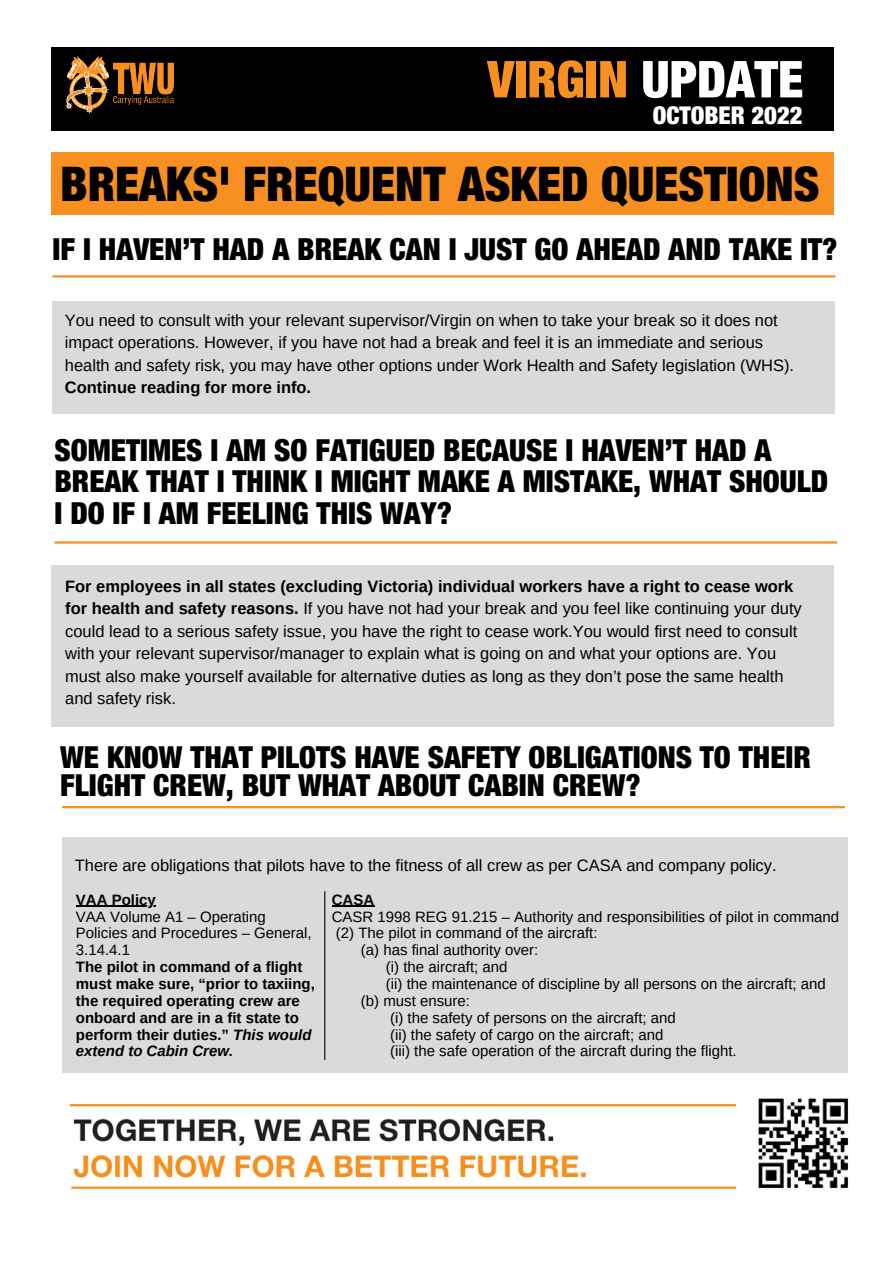
<style>
.page{position:relative;width:893px;height:1264px;background:#fff}
.page>*{position:absolute;margin:0;border:0;box-sizing:border-box;transform-origin:0 0}
.t1{font:900 condensed 50.85px "Helvetica Neue LT Std";color:#f79020}
.t2{font:900 condensed 47.85px "Helvetica Neue LT Std";color:#000}
.t3{font:900 condensed 30.45px/31.5px "Helvetica Neue LT Std";color:#000}
.t4{font:900 condensed 24.6px "Helvetica Neue LT Std";color:#fff}
.t5{font:16.5px/22.5px "Arimo";color:#000}
.t6{font:700 16.5px "Arimo";color:#000}
.t7{font:15px/16.8px "Arimo";color:#000}
.t8{font:700 15px/16.8px "Arimo";color:#000}
.s1{color:#fff}
.s2{font-weight:700}
.s3{font-style:italic}
</style>
<div class="page">
<div style="left:52px;top:301px;width:783px;height:112px;background:#dadada"></div>
<hr style="left:52px;top:275px;width:783px;height:2px;background:#f79020">
<hr style="left:54px;top:541px;width:783px;height:2px;background:#f79020">
<div style="left:51px;top:565px;width:782px;height:162px;background:#dadada"></div>
<div style="left:51px;top:152px;width:782px;height:63px;background:#f79020"></div>
<div style="left:51px;top:48px;width:783px;height:83px;background:#000"></div>
<img style="left:66px;top:56px;width:108px;height:58px">
<div style="left:62px;top:837px;width:785px;height:235px;background:#dadada"></div>
<hr style="left:76px;top:905px;width:80px;height:1px;background:#000">
<hr style="left:62px;top:806px;width:782px;height:2px;background:#f79020">
<hr style="left:332px;top:905px;width:42px;height:1px;background:#000">
<hr style="left:324px;top:891px;width:1px;height:168px;background:#000">
<img style="left:758px;top:1098px;width:91px;height:91px">
<img style="left:69px;top:1104px;width:666px;height:85px">
<h1 class="t1" style="left:487px;top:61px;width:317px">VIRGIN <span class="s1">UPDATE</span></h1>
<h3 class="t4" style="left:652px;top:106px;width:151px">OCTOBER 2022</h3>
<h2 class="t2" style="left:60px;top:166px;width:760px">BREAKS' FREQUENT ASKED QUESTIONS</h2>
<h3 class="t3" style="left:52px;top:238px;width:786px">IF I HAVEN’T HAD A BREAK CAN I JUST GO AHEAD AND TAKE IT?</h3>
<p class="t5" style="left:65px;top:309px;width:730px">You need to consult with your relevant supervisor/Virgin on when to take your break so it does not impact operations. However, if you have not had a break and feel it is an immediate and serious health and safety risk, you may have other options under Work Health and Safety legislation (WHS).</p>
<p class="t6" style="left:65px;top:378px;width:248px">Continue reading for more info.</p>
<h3 class="t3" style="left:54px;top:438px;width:775px">SOMETIMES I AM SO FATIGUED BECAUSE I HAVEN’T HAD A<br>BREAK THAT I THINK I MIGHT MAKE A MISTAKE, WHAT SHOULD<br>I DO IF I AM FEELING THIS WAY?</h3>
<p class="t5" style="left:65px;top:575px;width:738px"><span class="s2">For employees in all states (excluding Victoria) individual workers have a right to cease work for health and safety reasons.</span> If you have not had your break and you feel like continuing your duty could lead to a serious safety issue, you have the right to cease work.You would first need to consult with your relevant supervisor/manager to explain what is going on and what your options are. You must also make yourself available for alternative duties as long as they don’t pose the same health and safety risk.</p>
<h3 class="t3" style="left:60px;top:747px;width:752px;line-height:28px">WE KNOW THAT PILOTS HAVE SAFETY OBLIGATIONS TO THEIR<br>FLIGHT CREW, BUT WHAT ABOUT CABIN CREW?</h3>
<p class="t5" style="left:75px;top:853px;width:703px">There are obligations that pilots have to the fitness of all crew as per CASA and company policy.</p>
<p class="t8" style="left:76px;top:891px;width:81px">VAA Policy</p>
<p class="t7" style="left:76px;top:907px;width:237px">VAA Volume A1 – Operating<br>Policies and Procedures – General,<br>3.14.4.1</p>
<p class="t8" style="left:76px;top:958px;width:240px">The pilot in command of a flight must make sure, “prior to taxiing, the required operating crew are onboard and are in a fit state to perform their duties.” <span class="s3">This would extend to Cabin Crew.</span></p>
<p class="t8" style="left:332px;top:891px;width:44px">CASA</p>
<p class="t7" style="left:332px;top:907px;width:509px">CASR 1998 REG 91.215 – Authority and responsibilities of pilot in command</p>
<p class="t7" style="left:336px;top:924px;width:263px">(2) The pilot in command of the aircraft:</p>
<p class="t7" style="left:361px;top:941px;width:179px">(a) has final authority over:</p>
<p class="t7" style="left:386px;top:958px;width:123px">(i) the aircraft; and</p>
<p class="t7" style="left:386px;top:975px;width:441px">(ii) the maintenance of discipline by all persons on the aircraft; and</p>
<p class="t7" style="left:361px;top:992px;width:111px">(b) must ensure:</p>
<p class="t7" style="left:390px;top:1009px;width:287px">(i) the safety of persons on the aircraft; and</p>
<p class="t7" style="left:390px;top:1026px;width:275px">(ii) the safety of cargo on the aircraft; and</p>
<p class="t7" style="left:390px;top:1042px;width:348px">(iii) the safe operation of the aircraft during the flight.</p>
</div>
